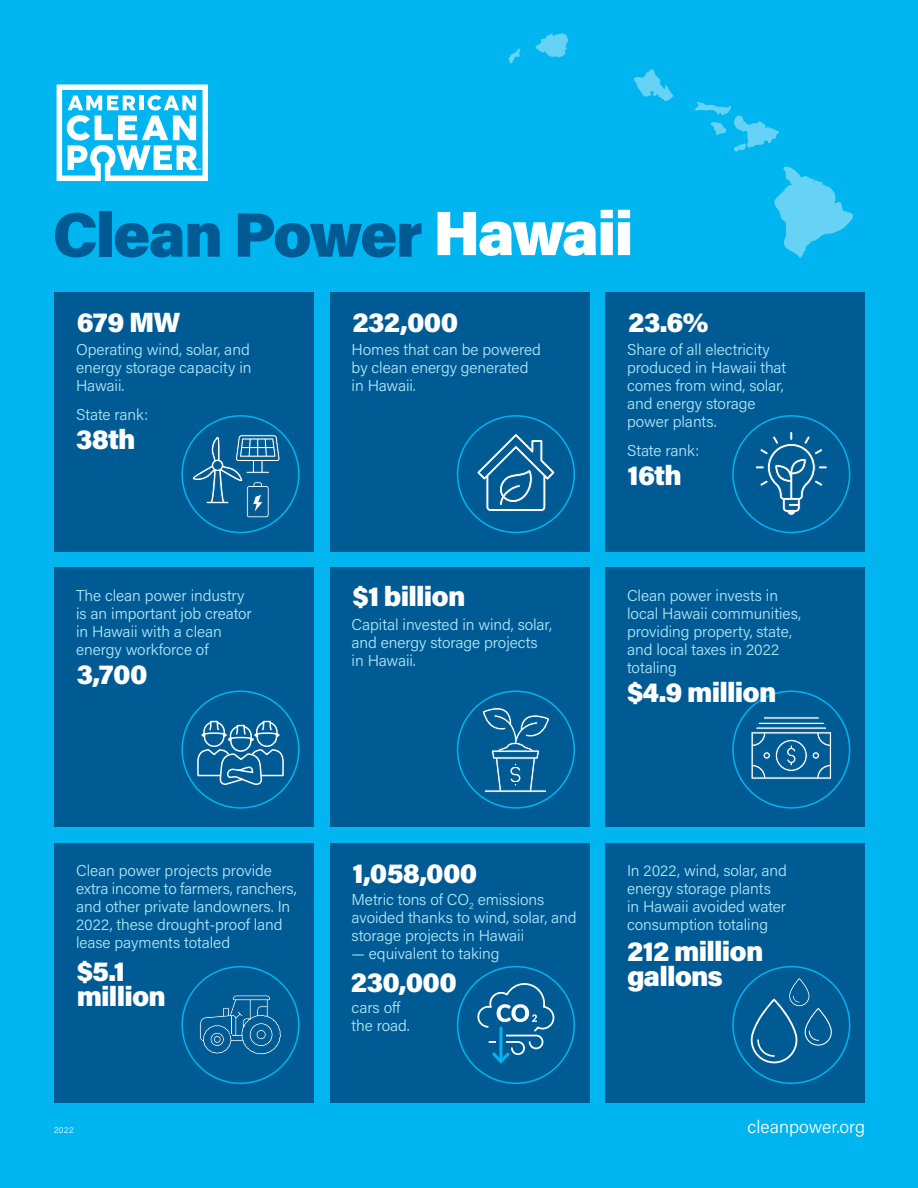
<style>
.page{position:relative;width:918px;height:1188px;background:#00b5f0}
.page>*{position:absolute;margin:0;border:0;box-sizing:border-box;transform-origin:0 0}
.t1{font:900 62.55px "Acumin Pro";letter-spacing:-.04em;color:#005b94}
.t2{font:900 27.9px/25.5px "Acumin Pro";letter-spacing:-.03em;color:#fff}
.t3{font:300 18px "Acumin Pro";color:#fff}
.t4{font:300 15.75px/18px "Acumin Pro";letter-spacing:-.005em;color:#b3e9fa}
.t5{font:300 8.25px "Acumin Pro";color:#fff}
.t6{font:700 2.4px "Myriad Pro";color:#fff}
.s1{color:#fff}
</style>
<div class="page">
<svg style="left:57px;top:84px;width:151px;height:97px"></svg>
<div style="left:55px;top:568px;width:259px;height:259px;background:#005b94"></div>
<div style="left:330px;top:568px;width:260px;height:259px;background:#005b94"></div>
<div style="left:605px;top:568px;width:260px;height:259px;background:#005b94"></div>
<div style="left:55px;top:292px;width:259px;height:260px;background:#005b94"></div>
<div style="left:330px;top:292px;width:260px;height:260px;background:#005b94"></div>
<div style="left:605px;top:292px;width:260px;height:260px;background:#005b94"></div>
<div style="left:55px;top:843px;width:259px;height:260px;background:#005b94"></div>
<div style="left:330px;top:843px;width:260px;height:260px;background:#005b94"></div>
<div style="left:605px;top:843px;width:260px;height:260px;background:#005b94"></div>
<div style="left:181px;top:415px;width:119px;height:118px;border:2px solid #00b5ef;border-radius:50%"></div>
<div style="left:457px;top:415px;width:118px;height:118px;border:2px solid #00b5ef;border-radius:50%"></div>
<div style="left:732px;top:415px;width:118px;height:118px;border:2px solid #00b5ef;border-radius:50%"></div>
<div style="left:181px;top:691px;width:119px;height:118px;border:2px solid #00b5ef;border-radius:50%"></div>
<div style="left:457px;top:691px;width:118px;height:118px;border:2px solid #00b5ef;border-radius:50%"></div>
<div style="left:732px;top:691px;width:118px;height:118px;border:2px solid #00b5ef;border-radius:50%"></div>
<div style="left:181px;top:966px;width:119px;height:118px;border:2px solid #00b5ef;border-radius:50%"></div>
<div style="left:457px;top:966px;width:118px;height:118px;border:2px solid #00b5ef;border-radius:50%"></div>
<div style="left:732px;top:966px;width:118px;height:118px;border:2px solid #00b5ef;border-radius:50%"></div>
<svg style="left:751px;top:978px;width:81px;height:85px"></svg>
<svg style="left:482px;top:707px;width:68px;height:86px"></svg>
<svg style="left:755px;top:432px;width:73px;height:84px"></svg>
<svg style="left:197px;top:720px;width:87px;height:65px"></svg>
<svg style="left:476px;top:433px;width:80px;height:85px"></svg>
<svg style="left:751px;top:716px;width:81px;height:64px"></svg>
<svg style="left:200px;top:995px;width:81px;height:60px"></svg>
<svg style="left:477px;top:982px;width:78px;height:82px"></svg>
<svg style="left:192px;top:432px;width:88px;height:86px"></svg>
<svg style="left:774px;top:166px;width:79px;height:92px"></svg>
<svg style="left:695px;top:102px;width:84px;height:50px"></svg>
<svg style="left:634px;top:69px;width:40px;height:33px"></svg>
<svg style="left:508px;top:48px;width:13px;height:16px"></svg>
<svg style="left:535px;top:33px;width:33px;height:24px"></svg>
<p class="t6" style="left:198px;top:168px;width:5px">TM</p>
<h1 class="t1" style="left:52px;top:190px;width:583px">Clean Power <span class="s1">Hawaii</span></h1>
<h2 class="t2" style="left:77px;top:308px;width:105px">679 MW</h2>
<h2 class="t2" style="left:352px;top:308px;width:107px">232,000</h2>
<h2 class="t2" style="left:628px;top:308px;width:82px">23.6%</h2>
<p class="t4" style="left:76px;top:339px;width:177px;text-align:justify">Operating wind, solar, and energy storage capacity in Hawaii.</p>
<p class="t4" style="left:76px;top:405px;width:74px">State rank:</p>
<h2 class="t2" style="left:76px;top:425px;width:61px">38th</h2>
<p class="t4" style="left:76px;top:586px;width:177px">The clean power industry is an important job creator in Hawaii with a clean energy workforce of</p>
<h2 class="t2" style="left:77px;top:660px;width:72px">3,700</h2>
<p class="t4" style="left:352px;top:339px;width:191px">Homes that can be powered by clean energy generated in Hawaii.</p>
<p class="t4" style="left:627px;top:339px;width:161px">Share of all electricity produced in Hawaii that comes from wind, solar, and energy storage power plants.</p>
<p class="t4" style="left:627px;top:441px;width:74px">State rank:</p>
<h2 class="t2" style="left:352px;top:582px;width:115px">$1 billion</h2>
<p class="t4" style="left:352px;top:615px;width:202px">Capital invested in wind, solar, and energy storage projects in Hawaii.</p>
<h2 class="t2" style="left:627px;top:461px;width:56px">16th</h2>
<p class="t4" style="left:627px;top:586px;width:175px">Clean power invests in local Hawaii communities, providing property, state, and local taxes in 2022 totaling</p>
<h2 class="t2" style="left:627px;top:678px;width:151px">$4.9 million</h2>
<p class="t4" style="left:76px;top:861px;width:222px">Clean power projects provide extra income to farmers, ranchers, and other private landowners. In<br>2022, these drought-proof land lease payments totaled</p>
<h2 class="t2" style="left:77px;top:957px;width:91px">$5.1 million</h2>
<h2 class="t2" style="left:352px;top:859px;width:127px">1,058,000</h2>
<p class="t4" style="left:352px;top:890px;width:227px">Metric tons of CO<sub>2</sub> emissions avoided thanks to wind, solar, and storage projects in Hawaii</p>
<p class="t4" style="left:352px;top:944px;width:150px">— equivalent to taking</p>
<p class="t4" style="left:352px;top:998px;width:60px">cars off the road.</p>
<h2 class="t2" style="left:351px;top:968px;width:107px">230,000</h2>
<p class="t4" style="left:627px;top:861px;width:161px">In 2022, wind, solar, and energy storage plants in Hawaii avoided water consumption totaling</p>
<h2 class="t2" style="left:627px;top:937px;width:138px">212 million gallons</h2>
<p class="t5" style="left:54px;top:1125px;width:21px">2022</p>
<p class="t3" style="left:748px;top:1115px;width:119px">cleanpower.org</p>
</div>
